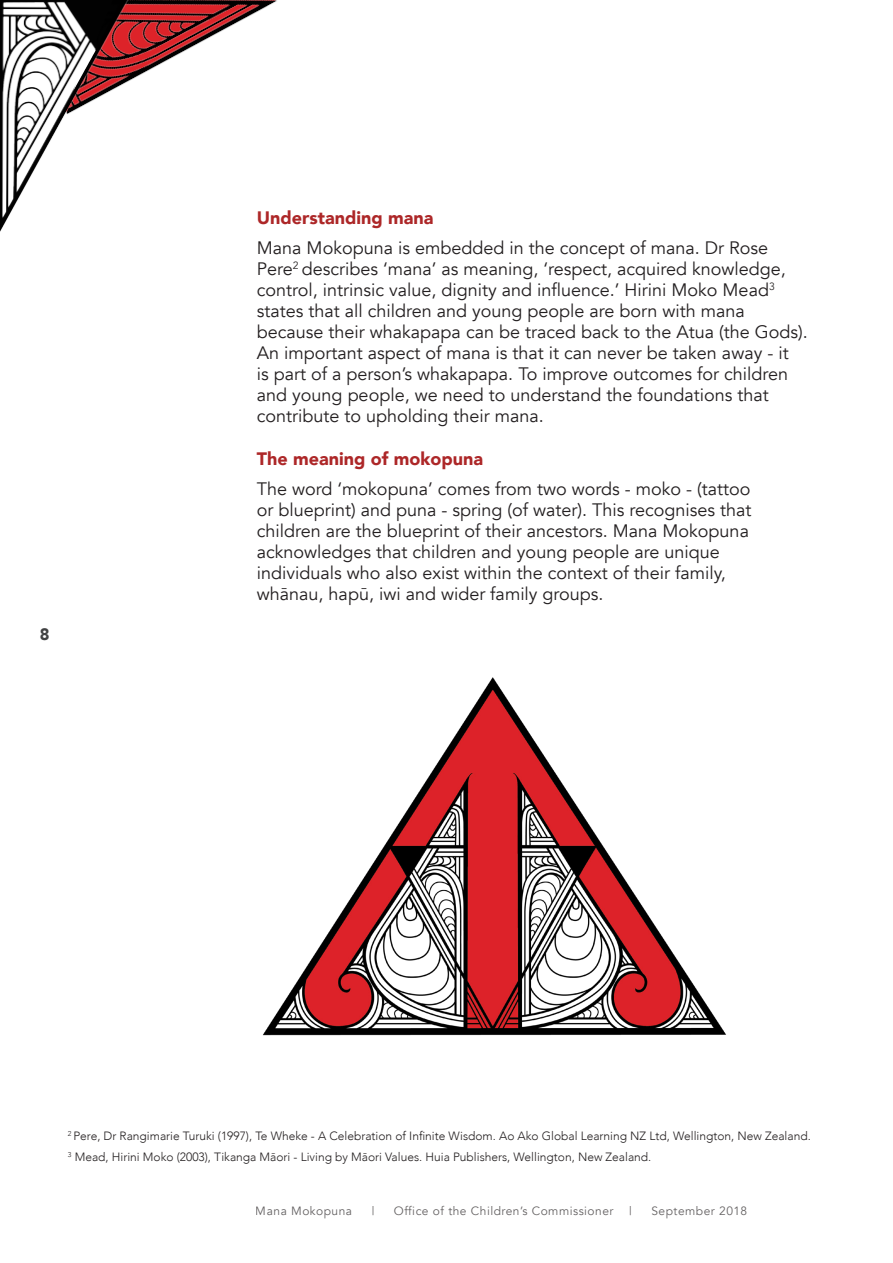
<style>
.page{position:relative;width:893px;height:1263px;background:#fff}
.page>*{position:absolute;margin:0;border:0;box-sizing:border-box;transform-origin:0 0}
.Body_Copy{font:18px/21px "Avenir";color:#231f20}
.Lowercase_Subheading{font:900 18px "Avenir";color:#ad2728}
.t1{font:900 16.5px "Avenir";color:#414243}
.Footnote{font:300 12px "Avenir";color:#231f20}
.t2{font:12px "Avenir";letter-spacing:.04em;color:#231f20}
</style>
<div class="page">
<img style="left:263px;top:677px;width:463px;height:359px">
<div style="left:218px;top:666px;width:149px;height:50px;background:#fff"></div>
<img style="left:0;top:0;width:70px;height:232px">
<svg style="left:65px;top:0;width:211px;height:113px"></svg>
<p class="t1" style="left:40px;top:620px;width:11px">8</p>
<p class="Lowercase_Subheading" style="left:257px;top:202px;width:178px">Understanding mana</p>
<p class="Body_Copy" style="left:257px;top:238px;width:552px">Mana Mokopuna is embedded in the concept of mana. Dr Rose Pere<sup>2</sup> describes ‘mana’ as meaning, ‘respect, acquired knowledge, control, intrinsic value, dignity and influence.’ Hirini Moko Mead<sup>3 </sup>states that all children and young people are born with mana because their whakapapa can be traced back to the Atua (the Gods).<br>An important aspect of mana is that it can never be taken away - it<br>is part of a person’s whakapapa. To improve outcomes for children and young people, we need to understand the foundations that contribute to upholding their mana.</p>
<p class="Lowercase_Subheading" style="left:257px;top:443px;width:228px">The meaning of mokopuna</p>
<p class="Body_Copy" style="left:257px;top:478px;width:496px">The word ‘mokopuna’ comes from two words - moko - (tattoo or blueprint) and puna - spring (of water). This recognises that children are the blueprint of their ancestors. Mana Mokopuna acknowledges that children and young people are unique individuals who also exist within the context of their family, whānau, hapū, iwi and wider family groups.</p>
<p class="Footnote" style="left:68px;top:1129px;width:744px"><sup>2</sup> Pere, Dr Rangimarie Turuki (1997), Te Wheke - A Celebration of Infinite Wisdom. Ao Ako Global Learning NZ Ltd, Wellington, New Zealand.</p>
<p class="Footnote" style="left:68px;top:1150px;width:585px"><sup>3</sup> Mead, Hirini Moko (2003), Tikanga Māori - Living by Māori Values. Huia Publishers, Wellington, New Zealand.</p>
<p class="t2" style="left:256px;top:1204px;width:98px">Mana Mokopuna</p>
<p class="t2" style="left:372px;top:1204px;width:4px">|</p>
<p class="t2" style="left:394px;top:1204px;width:221px">Office of the Children’s Commissioner</p>
<p class="t2" style="left:629px;top:1204px;width:4px">|</p>
<p class="t2" style="left:651px;top:1204px;width:97px">September 2018</p>
</div>
